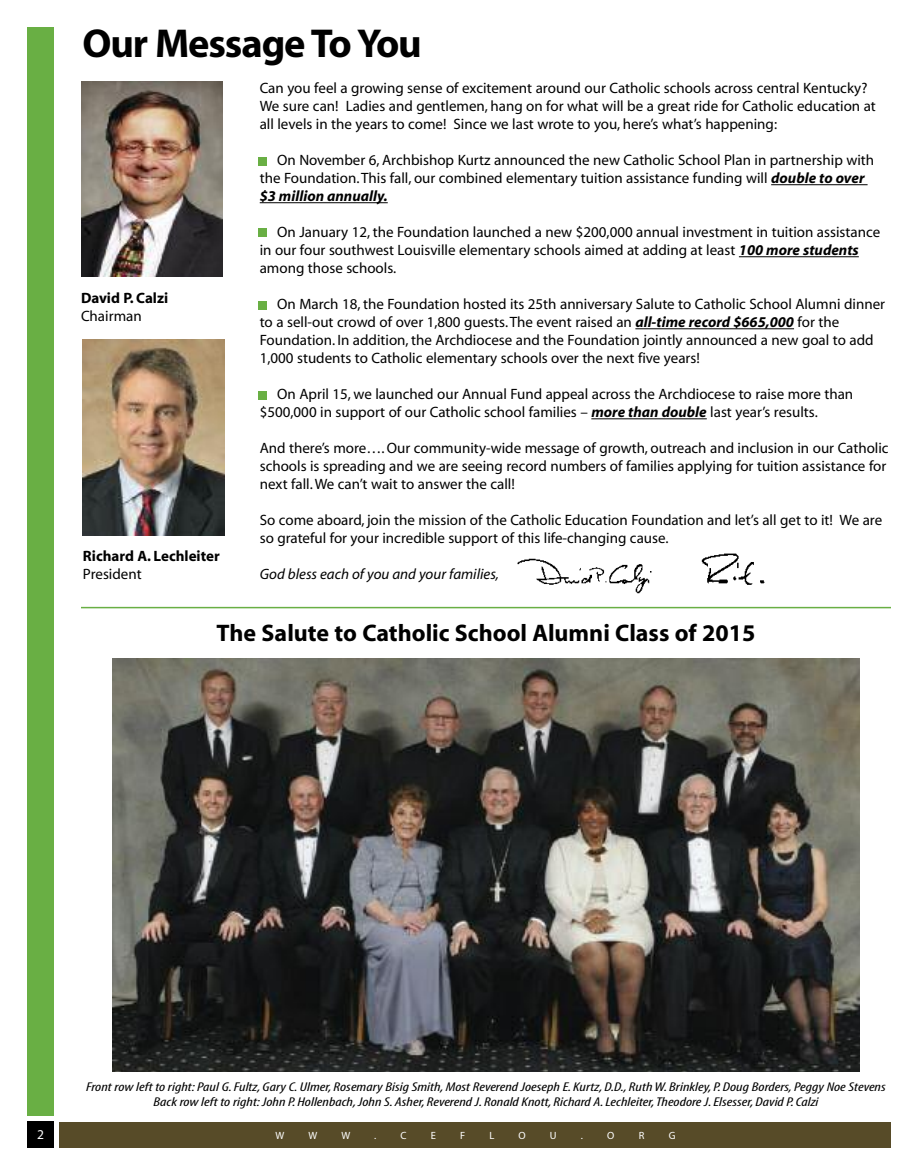
<style>
.page{position:relative;width:918px;height:1175px;background:#fff}
.page>*{position:absolute;margin:0;border:0;box-sizing:border-box;transform-origin:0 0}
.t1{font:700 40.5px "Myriad";letter-spacing:-.03em;color:#000}
.t2{font:700 24px "Myriad";color:#000}
.t3{font:15px/18px "Myriad";color:#000}
.t4{font:italic 15px "Myriad";color:#000}
.t5{font:700 15px "Myriad";color:#000}
.t6{font:13.5px "Myriad";color:#fff}
.t7{font:italic condensed 12.75px/15px "Myriad";color:#000;text-align:center;scale:1.3 1}
.t8{font:10.5px "Myriad";color:#fff}
.s1{font-weight:700;font-style:italic}
</style>
<div class="page">
<div style="left:27px;top:27px;width:27px;height:1088px;background:#69af44"></div>
<div style="left:60px;top:1122px;width:831px;height:26px;background:#574b28"></div>
<div style="left:27px;top:1121px;width:27px;height:27px;background:#000"></div>
<img style="left:112px;top:658px;width:748px;height:413px">
<hr style="left:771px;top:184px;width:97px;height:1px;background:#000">
<hr style="left:260px;top:202px;width:128px;height:1px;background:#000">
<hr style="left:739px;top:256px;width:120px;height:1px;background:#000">
<hr style="left:635px;top:328px;width:159px;height:1px;background:#000">
<hr style="left:591px;top:418px;width:116px;height:1px;background:#000">
<img style="left:517px;top:558px;width:135px;height:36px">
<img style="left:701px;top:553px;width:64px;height:32px">
<img style="left:81px;top:81px;width:142px;height:196px">
<img style="left:82px;top:339px;width:142px;height:196px">
<div style="left:258px;top:157px;width:9px;height:8px;background:#69af44"></div>
<div style="left:258px;top:228px;width:9px;height:9px;background:#69af44"></div>
<div style="left:258px;top:391px;width:9px;height:8px;background:#69af44"></div>
<div style="left:258px;top:301px;width:9px;height:9px;background:#69af44"></div>
<hr style="left:81px;top:607px;width:810px;height:1px;background:#69af44">
<h1 class="t1" style="left:82px;top:28px;width:341px">Our Message ToYou</h1>
<p class="t5" style="left:81px;top:292px;width:89px">David P. Calzi</p>
<p class="t3" style="left:81px;top:308px;width:62px">Chairman</p>
<p class="t5" style="left:83px;top:550px;width:138px">Richard A. Lechleiter</p>
<p class="t3" style="left:83px;top:566px;width:60px">President</p>
<p class="t3" style="left:260px;top:80px;width:618px">Can you feel a growing sense of excitement around our Catholic schools across central Kentucky?<br>We sure can! Ladies and gentlemen, hang on for what will be a great ride for Catholic education at all levels in the years to come! Since we last wrote to you, here’s what’s happening:</p>
<p class="t3" style="left:260px;top:152px;width:616px;text-indent:17px">On November 6, Archbishop Kurtz announced the new Catholic School Plan in partnership with the Foundation.This fall, our combined elementary tuition assistance funding will <span class="s1">double to over $3 million annually.</span></p>
<p class="t3" style="left:260px;top:224px;width:622px;text-indent:17px">On January 12, the Foundation launched a new $200,000 annual investment in tuition assistance in our four southwest Louisville elementary schools aimed at adding at least <span class="s1">100 more students </span>among those schools.</p>
<p class="t3" style="left:260px;top:296px;width:627px;text-indent:17px">On March 18, the Foundation hosted its 25th anniversary Salute to Catholic School Alumni dinner to a sell-out crowd of over 1,800 guests.The event raised an <span class="s1">all-time record $665,000</span> for the Foundation. In addition, the Archdiocese and the Foundation jointly announced a new goal to add 1,000 students to Catholic elementary schools over the next five years!</p>
<p class="t3" style="left:260px;top:386px;width:595px;text-indent:17px">On April 15, we launched our Annual Fund appeal across the Archdiocese to raise more than $500,000 in support of our Catholic school families – <span class="s1">more than double</span> last year’s results.</p>
<p class="t3" style="left:260px;top:440px;width:630px">And there’s more…. Our community-wide message of growth, outreach and inclusion in our Catholic schools is spreading and we are seeing record numbers of families applying for tuition assistance for next fall.We can’t wait to answer the call!</p>
<p class="t3" style="left:260px;top:512px;width:624px">So come aboard, join the mission of the Catholic Education Foundation and let’s all get to it! We are so grateful for your incredible support of this life-changing cause.</p>
<p class="t4" style="left:260px;top:568px;width:241px">God bless each of you and your families,</p>
<h2 class="t2" style="left:217px;top:624px;width:540px">The Salute to Catholic School Alumni Class of 2015</h2>
<p class="t6" style="left:37px;top:1129px;width:8px">2</p>
<p class="t7" style="left:86px;top:1080px;width:617px">Front row left to right:Paul G.Fultz, Gary C.Ulmer,Rosemary Bisig Smith,Most Reverend Joeseph E.Kurtz, D.D.,RuthW. Brinkley,P. Doug Borders,Peggy Noe Stevens<br>Back row left to right:John P.Hollenbach,John S. Asher,Reverend J.Ronald Knott,Richard A.Lechleiter,Theodore J.Elsesser, David P.Calzi</p>
<p class="t8" style="left:275px;top:1131px;width:10px">W</p>
<p class="t8" style="left:308px;top:1131px;width:10px">W</p>
<p class="t8" style="left:342px;top:1131px;width:10px">W</p>
<p class="t8" style="left:374px;top:1131px;width:4px">.</p>
<p class="t8" style="left:401px;top:1131px;width:8px">C</p>
<p class="t8" style="left:431px;top:1131px;width:7px">E</p>
<p class="t8" style="left:460px;top:1131px;width:7px">F</p>
<p class="t8" style="left:490px;top:1131px;width:6px">L</p>
<p class="t8" style="left:518px;top:1131px;width:9px">O</p>
<p class="t8" style="left:550px;top:1131px;width:8px">U</p>
<p class="t8" style="left:581px;top:1131px;width:4px">.</p>
<p class="t8" style="left:607px;top:1131px;width:9px">O</p>
<p class="t8" style="left:639px;top:1131px;width:7px">R</p>
<p class="t8" style="left:669px;top:1131px;width:8px">G</p>
</div>
